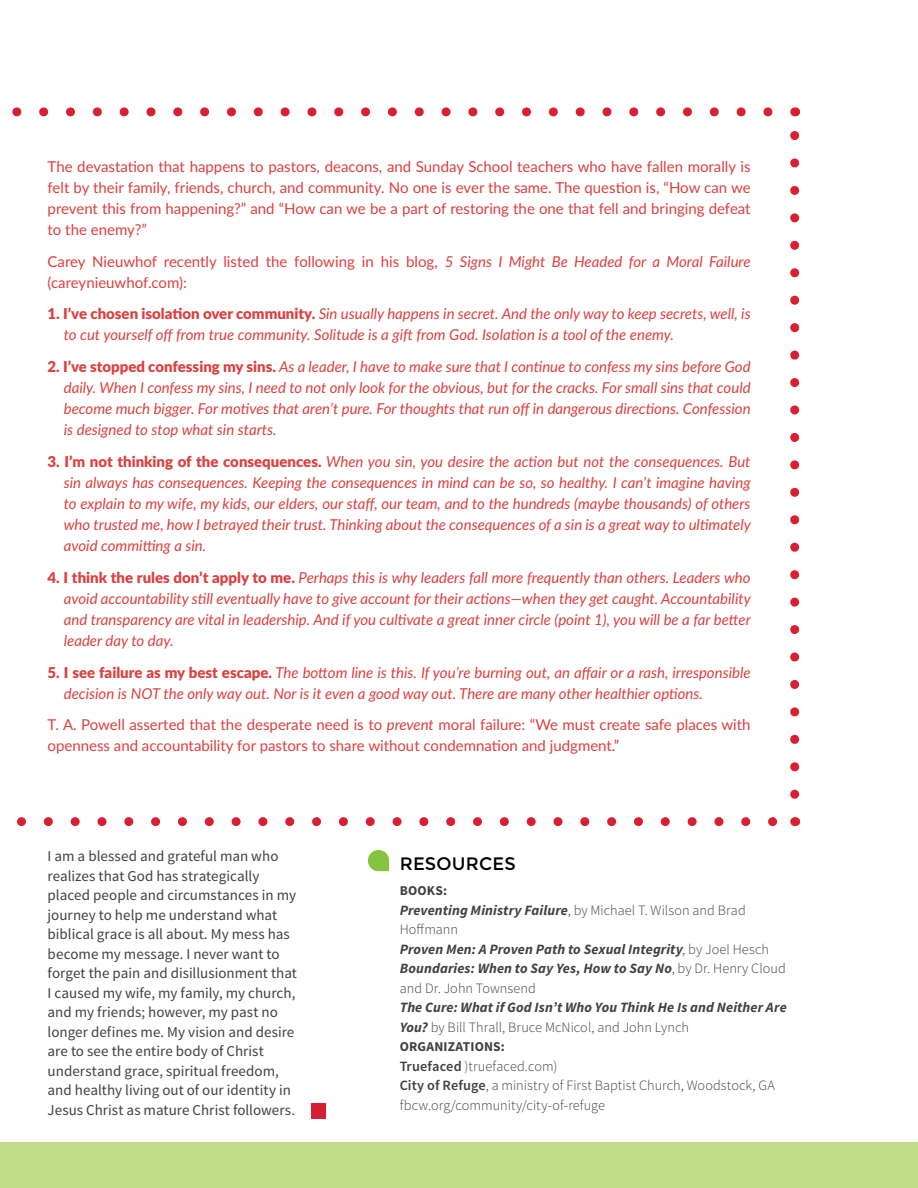
<style>
.page{position:relative;width:918px;height:1188px;background:#fff}
.page>*{position:absolute;margin:0;border:0;box-sizing:border-box;transform-origin:0 0}
.t1{font:18px "Montserrat";letter-spacing:.01em;color:#000}
.t2{font:italic 15px/21px "Lato";color:#dc403f;text-align:justify}
.t3{font:15px/21px "Lato";color:#dc403f}
.t4{font:15px/19.5px "Source Sans Pro";letter-spacing:.005em;color:#414042}
.t5{font:italic 700 14.25px/19.5px "Source Sans Pro";letter-spacing:.01em;color:#414042}
.t6{font:300 14.25px/19.5px "Source Sans Pro";letter-spacing:.005em;color:#414042}
.t7{font:700 13.5px "Source Sans Pro";letter-spacing:.015em;color:#414042}
.s1{font-style:italic}
.s2{font-weight:900;font-style:normal}
.s3{font-weight:300;font-style:normal}
.s4{font-weight:600}
</style>
<div class="page">
<div style="left:0;top:1142px;width:918px;height:46px;background:#c0dc86"></div>
<svg style="left:790px;top:131px;width:9px;height:663px"></svg>
<svg style="left:17px;top:817px;width:760px;height:9px"></svg>
<svg style="left:12px;top:107px;width:756px;height:9px"></svg>
<svg style="left:368px;top:850px;width:21px;height:21px"></svg>
<div style="left:312px;top:1103px;width:14px;height:16px;background:#d71f32"></div>
<p class="t3" style="left:48px;top:155px;width:705px;text-align:justify">The devastation that happens to pastors, deacons, and Sunday School teachers who have fallen morally is felt by their family, friends, church, and community. No one is ever the same. The question is, “How can we prevent this from happening?” and “How can we be a part of restoring the one that fell and bringing defeat to the enemy?”</p>
<p class="t3" style="left:48px;top:250px;width:705px">Carey Nieuwhof recently listed the following in his blog, <span class="s1">5 Signs I Might Be Headed for a Moral Failure </span>(careynieuwhof.com):</p>
<p class="t2" style="left:64px;top:303px;width:688px;text-indent:-16px"><span class="s2">1. I’ve chosen isolation over community.</span> Sin usually happens in secret. And the only way to keep secrets, well, is to cut yourself off from true community. Solitude is a gift from God. Isolation is a tool of the enemy.</p>
<p class="t2" style="left:64px;top:356px;width:688px;text-indent:-16px"><span class="s2">2. I’ve stopped confessing my sins.</span> As a leader, I have to make sure that I continue to confess my sins before God daily. When I confess my sins, I need to not only look for the obvious, but for the cracks. For small sins that could become much bigger. For motives that aren’t pure. For thoughts that run off in dangerous directions. Confession is designed to stop what sin starts.</p>
<p class="t2" style="left:64px;top:450px;width:689px;text-indent:-16px"><span class="s2">3. I’m not thinking of the consequences.</span> When you sin, you desire the action but not the consequences. But sin always has consequences. Keeping the consequences in mind can be so, so healthy. I can’t imagine having to explain to my wife, my kids, our elders, our staff, our team, and to the hundreds (maybe thousands) of others who trusted me, how I betrayed their trust. Thinking about the consequences of a sin is a great way to ultimately avoid committing a sin.</p>
<p class="t2" style="left:64px;top:566px;width:689px;text-indent:-16px"><span class="s2">4. I think the rules don’t apply to me.</span> Perhaps this is why leaders fall more frequently than others. Leaders who avoid accountability still eventually have to give account for their actions—when they get caught. Accountability and transparency are vital in leadership. And if you cultivate a great inner circle (point 1), you will be a far better leader day to day.</p>
<p class="t2" style="left:64px;top:661px;width:688px;text-indent:-16px"><span class="s2">5. I see failure as my best escape.</span> The bottom line is this. If you’re burning out, an affair or a rash, irresponsible decision is NOT the only way out. Nor is it even a good way out. There are many other healthier options.</p>
<p class="t3" style="left:48px;top:714px;width:705px">T. A. Powell asserted that the desperate need is to <span class="s1">prevent</span> moral failure: “We must create safe places with openness and accountability for pastors to share without condemnation and judgment.”</p>
<p class="t4" style="left:48px;top:847px;width:251px">I am a blessed and grateful man who realizes that God has strategically placed people and circumstances in my journey to help me understand what biblical grace is all about. My mess has become my message. I never want to forget the pain and disillusionment that I caused my wife, my family, my church, and my friends; however, my past no longer defines me. My vision and desire are to see the entire body of Christ understand grace, spiritual freedom, and healthy living out of our identity in Jesus Christ as mature Christ followers.</p>
<p class="t1" style="left:400px;top:853px;width:118px">RESOURCES</p>
<p class="t7" style="left:400px;top:882px;width:49px">BOOKS:</p>
<p class="t5" style="left:400px;top:900px;width:388px">Preventing Ministry Failure<span class="s3">, by Michael T. Wilson and Brad Hoffmann<br></span>Proven Men: A Proven Path to Sexual Integrity<span class="s3">, by Joel Hesch </span>Boundaries: When to Say Yes, How to Say No<span class="s3">, by Dr. Henry Cloud and Dr. John Townsend</span></p>
<p class="t5" style="left:400px;top:998px;width:389px">The Cure: What if God Isn’t Who You Think He Is and Neither Are<br>You? <span class="s3">by Bill Thrall, Bruce McNicol, and John Lynch</span></p>
<p class="t7" style="left:400px;top:1038px;width:107px">ORGANIZATIONS:</p>
<p class="t6" style="left:400px;top:1056px;width:377px"><span class="s4">Truefaced</span> )truefaced.com)<br><span class="s4">City of Refuge</span>, a ministry of First Baptist Church, Woodstock, GA fbcw.org/community/city-of-refuge</p>
</div>
